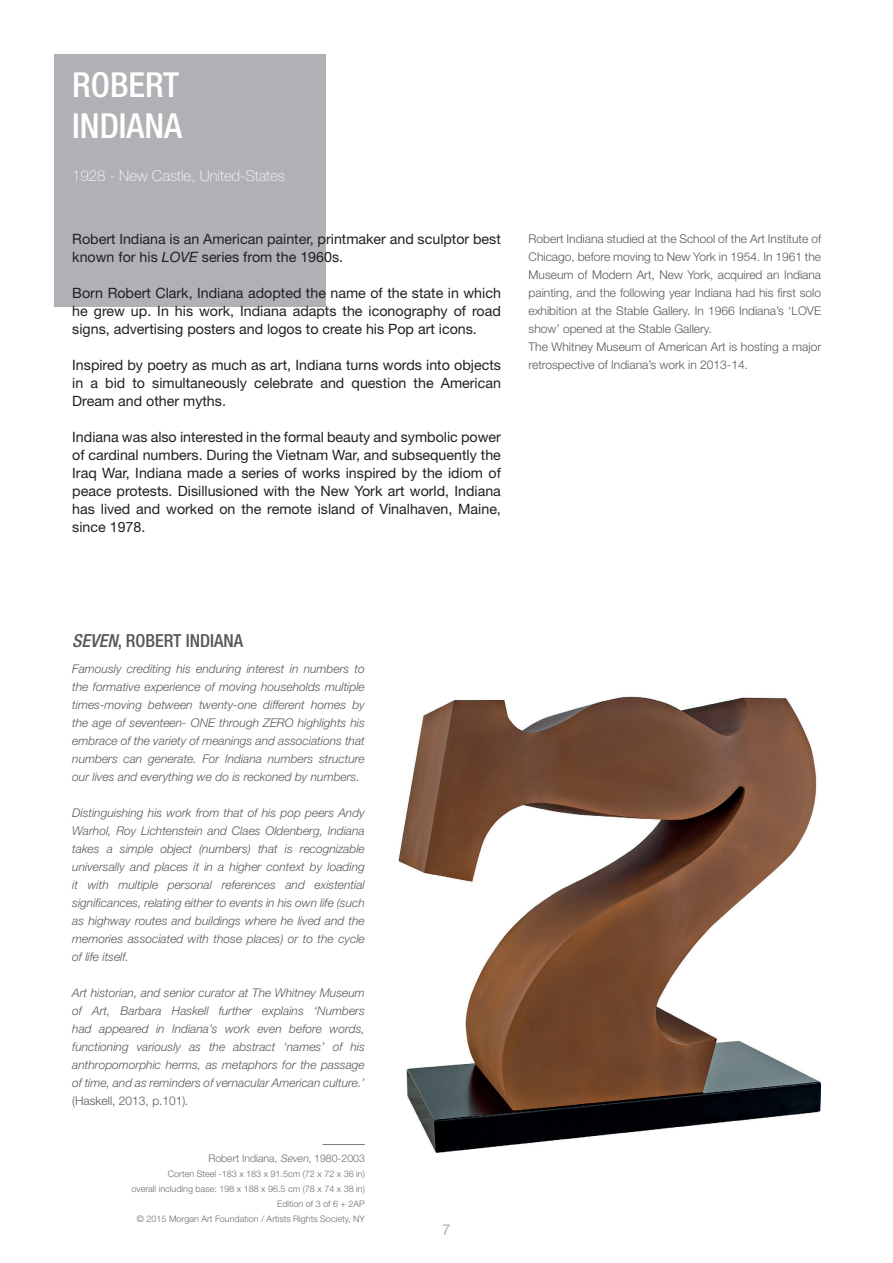
<style>
.page{position:relative;width:893px;height:1263px;background:#fff}
.page>*{position:absolute;margin:0;border:0;box-sizing:border-box;transform-origin:0 0}
.t1{font:500 condensed 34.5px/41.4px "Helvetica Neue LT Std";color:#fff}
.t2{font:500 condensed 18px "Helvetica Neue LT Std";color:#57585a}
.t3{font:100 15px "Helvetica Neue LT Std";color:#fff}
.t4{font:300 15px "Helvetica Neue LT Std";color:#939598}
.t5{font:14.25px/18px "Helvetica Neue LT Std";color:#231f20;text-align:justify}
.t6{font:italic 300 12px/18px "Helvetica Neue LT Std";color:#57585a;text-align:justify}
.t7{font:300 12px/18px "Helvetica Neue LT Std";color:#57585a}
.t8{font:300 10.5px "Helvetica Neue LT Std";color:#6c6d70}
.t9{font:300 9px "Helvetica Neue LT Std";color:#6c6d70}
.s1{font-style:italic}
.s2{font-style:normal}
</style>
<div class="page">
<div style="left:54px;top:54px;width:272px;height:252px;background:#b0b1b5"></div>
<hr style="left:322px;top:1144px;width:43px;height:1px;background:#7a7c7f">
<img style="left:398px;top:696px;width:423px;height:457px">
<h1 class="t1" style="left:72px;top:63px;width:111px">ROBERT<br>INDIANA</h1>
<p class="t3" style="left:72px;top:167px;width:214px">1928 - New Castle, United-States</p>
<p class="t5" style="left:72px;top:230px;width:430px">Robert Indiana is an American painter, printmaker and sculptor best known for his <span class="s1">LOVE</span> series from the 1960s.</p>
<p class="t5" style="left:72px;top:284px;width:430px">Born Robert Clark, Indiana adopted the name of the state in which he grew up. In his work, Indiana adapts the iconography of road signs, advertising posters and logos to create his Pop art icons.</p>
<p class="t5" style="left:72px;top:356px;width:430px">Inspired by poetry as much as art, Indiana turns words into objects in a bid to simultaneously celebrate and question the American Dream and other myths.</p>
<p class="t5" style="left:72px;top:428px;width:430px">Indiana was also interested in the formal beauty and symbolic power of cardinal numbers. During the Vietnam War, and subsequently the Iraq War, Indiana made a series of works inspired by the idiom of peace protests. Disillusioned with the New York art world, Indiana has lived and worked on the remote island of Vinalhaven, Maine, since 1978.</p>
<p class="t7" style="left:529px;top:229px;width:294px">Robert Indiana studied at the School of the Art Institute of Chicago, before moving to New York in 1954. In 1961 the Museum of Modern Art, New York, acquired an Indiana painting, and the following year Indiana had his first solo exhibition at the Stable Gallery. In 1966 Indiana’s ‘LOVE show’ opened at the Stable Gallery.<br>The Whitney Museum of American Art is hosting a major retrospective of Indiana’s work in 2013-14.</p>
<h2 class="t2" style="left:72px;top:629px;width:172px"><span class="s1">SEVEN</span>, ROBERT INDIANA</h2>
<p class="t6" style="left:72px;top:660px;width:294px">Famously crediting his enduring interest in numbers to the formative experience of moving households multiple times-moving between twenty-one different homes by the age of seventeen- ONE through ZERO highlights his embrace of the variety of meanings and associations that numbers can generate. For Indiana numbers structure our lives and everything we do is reckoned by numbers.</p>
<p class="t6" style="left:72px;top:804px;width:294px">Distinguishing his work from that of his pop peers Andy Warhol, Roy Lichtenstein and Claes Oldenberg, Indiana takes a simple object (numbers) that is recognizable universally and places it in a higher context by loading it with multiple personal references and existential significances, relating either to events in his own life (such as highway routes and buildings where he lived and the memories associated with those places) or to the cycle of life itself.</p>
<p class="t6" style="left:72px;top:984px;width:294px">Art historian, and senior curator at The Whitney Museum of Art, Barbara Haskell further explains ‘Numbers had appeared in Indiana’s work even before words, functioning variously as the abstract ‘names’ of his anthropomorphic herms, as metaphors for the passage of time, and as reminders of vernacular American culture.’ <span class="s2">(Haskell, 2013, p.101)</span>.</p>
<p class="t8" style="left:208px;top:1152px;width:158px">Robert Indiana<span class="s1">, Seven</span>, 1980-2003</p>
<p class="t9" style="left:168px;top:1168px;width:198px">Corten Steel -183 x 183 x 91.5cm (72 x 72 x 36 in)</p>
<p class="t9" style="left:132px;top:1183px;width:235px">overall including base: 198 x 188 x 96.5 cm (78 x 74 x 38 in)</p>
<p class="t9" style="left:277px;top:1198px;width:83px">Edition of 3 of 6 + 2AP</p>
<p class="t9" style="left:137px;top:1213px;width:223px">© 2015 Morgan Art Foundation / Artists Rights Society, NY</p>
<p class="t4" style="left:442px;top:1220px;width:10px">7</p>
</div>
